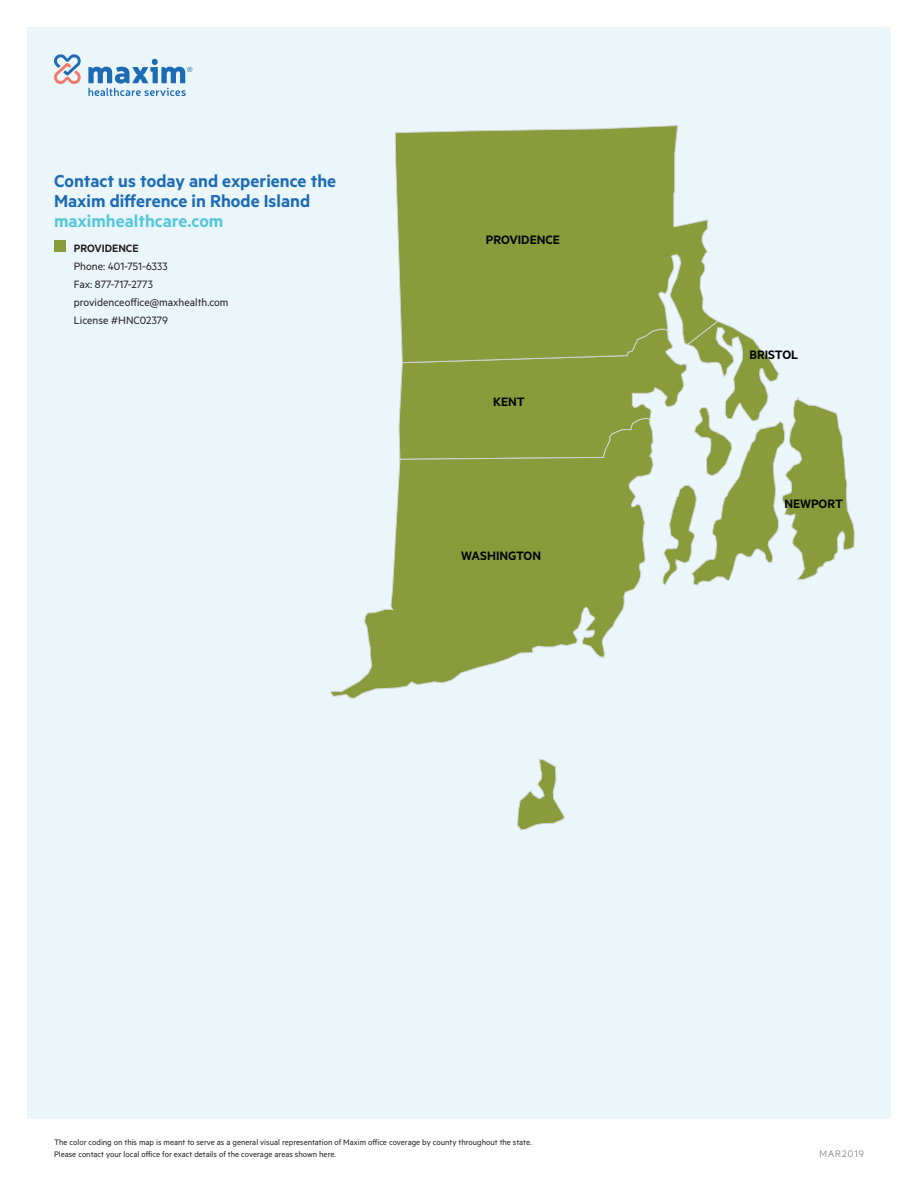
<style>
.page{position:relative;width:918px;height:1188px;background:#fff}
.page>*{position:absolute;margin:0;border:0;box-sizing:border-box;transform-origin:0 0}
.t1{font:600 19.5px/20.4px "Metric";color:#1d6ab5}
.t2{font:600 19.5px "Metric";color:#56c7db}
.t3{font:600 13.8px "Metric";color:#040503}
.Office_Info{font:12px/18px "Metric";color:#231f20}
.t4{font:300 10.5px "Metric";letter-spacing:.1em;color:#5b6771}
.t5{font:9px/12px "Metric";color:#231f20}
.s1{font-weight:600}
</style>
<div class="page">
<div style="left:27px;top:27px;width:864px;height:1092px;background:#eaf6f9"></div>
<div style="left:54px;top:240px;width:12px;height:12px;background:#8a9b3c"></div>
<svg style="left:54px;top:54px;width:27px;height:30px"></svg>
<svg style="left:88px;top:59px;width:104px;height:37px"></svg>
<svg style="left:395px;top:125px;width:321px;height:195px;background:#96a653"></svg>
<svg style="left:330px;top:489px;width:306px;height:210px"></svg>
<svg style="left:517px;top:759px;width:48px;height:71px"></svg>
<svg style="left:398px;top:320px;width:457px;height:267px"></svg>
<p class="t1" style="left:54px;top:170px;width:284px">Contact us today and experience the<br>Maxim difference in Rhode Island</p>
<p class="t2" style="left:54px;top:210px;width:171px">maximhealthcare.com</p>
<p class="Office_Info" style="left:74px;top:238px;width:156px"><span class="s1">PROVIDENCE<br></span>Phone: 401-751-6333<br>Fax: 877-717-2773 providenceoffice@maxhealth.com<br>License #HNC02379</p>
<p class="t3" style="left:486px;top:232px;width:76px">PROVIDENCE</p>
<p class="t3" style="left:493px;top:394px;width:33px">KENT</p>
<p class="t3" style="left:461px;top:548px;width:81px">WASHINGTON</p>
<p class="t3" style="left:749px;top:346px;width:50px">BRISTOL</p>
<p class="t3" style="left:784px;top:495px;width:60px">NEWPORT</p>
<p class="t5" style="left:54px;top:1135px;width:479px">The color coding on this map is meant to serve as a general visual representation of Maxim office coverage by county throughout the state.<br>Please contact your local office for exact details of the coverage areas shown here.</p>
<p class="t4" style="left:820px;top:1147px;width:46px">MAR2019</p>
</div>
